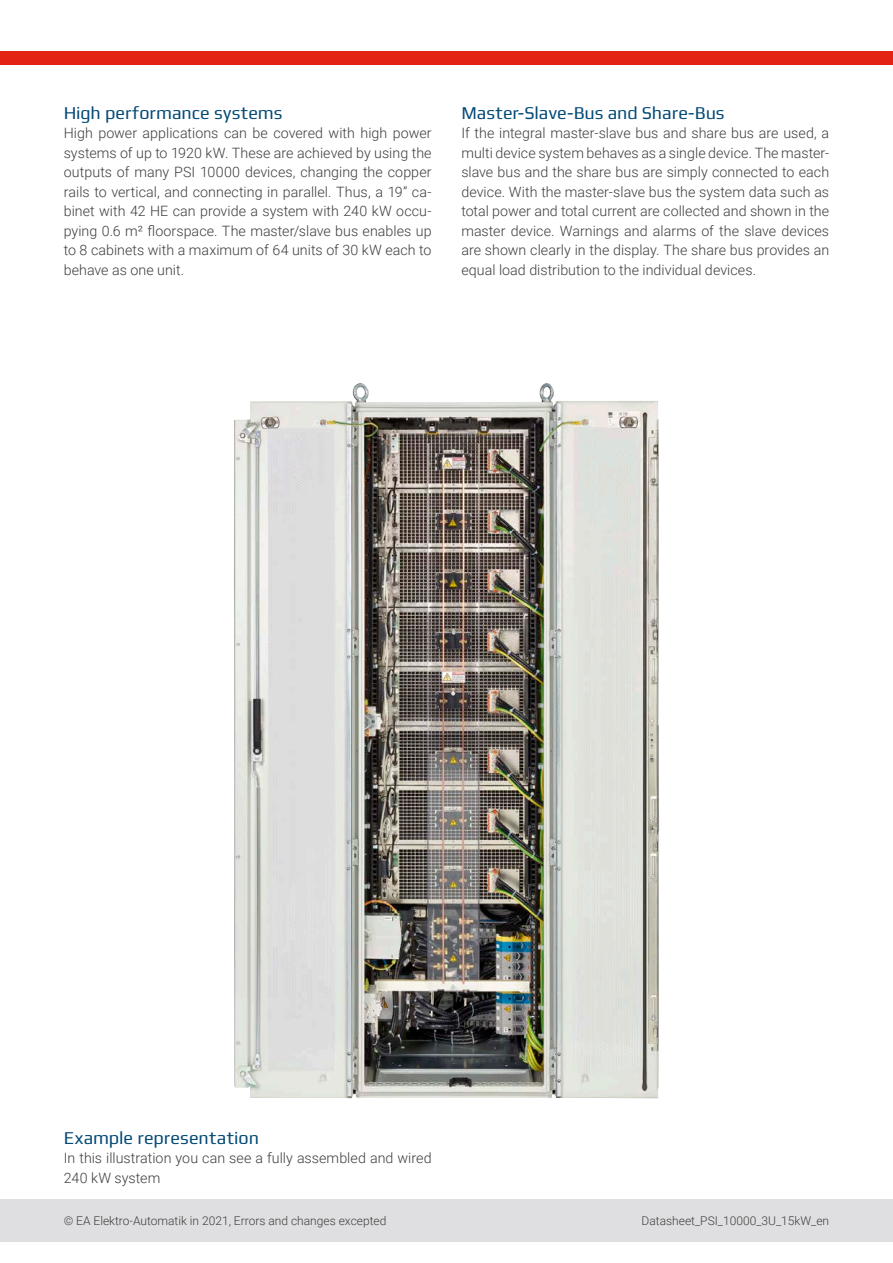
<style>
.page{position:relative;width:893px;height:1263px;background:#fff}
.page>*{position:absolute;margin:0;border:0;box-sizing:border-box;transform-origin:0 0}
.t1{font:18px "Play";letter-spacing:-.005em;color:#034a77}
.t2{font:300 14.25px/19.5px "Roboto";letter-spacing:.005em;color:#3d3d3c;text-align:justify}
.t3{font:300 12px "Roboto";color:#3d3d3c}
</style>
<div class="page">
<div style="left:0;top:1199px;width:893px;height:43px;background:#dfdfe1"></div>
<div style="left:0;top:52px;width:893px;height:13px;background:#e42413"></div>
<img style="left:234px;top:383px;width:425px;height:715px">
<p class="t1" style="left:64px;top:100px;width:220px">High performance systems</p>
<p class="t2" style="left:64px;top:123px;width:369px">High power applications can be covered with high power systems of up to 1920 kW. These are achieved by using the outputs of many PSI 10000 devices, changing the copper rails to vertical, and connecting in parallel. Thus, a 19” ca&shy;binet with 42 HE can provide a system with 240 kW occu&shy;pying 0.6 m² floorspace. The master/slave bus enables up to 8 cabinets with a maximum of 64 units of 30 kW each to behave as one unit.</p>
<p class="t1" style="left:461px;top:100px;width:265px">Master-Slave-Bus and Share-Bus</p>
<p class="t2" style="left:461px;top:123px;width:369px">If the integral master-slave bus and share bus are used, a multi device system behaves as a single device. The master&shy;slave bus and the share bus are simply connected to each device. With the master-slave bus the system data such as total power and total current are collected and shown in the master device. Warnings and alarms of the slave devices are shown clearly in the display. The share bus provides an equal load distribution to the individual devices.</p>
<p class="t1" style="left:64px;top:1125px;width:197px">Example representation</p>
<p class="t2" style="left:64px;top:1148px;width:369px">In this illustration you can see a fully assembled and wired<br>240 kW system</p>
<p class="t3" style="left:64px;top:1212px;width:324px">© EA Elektro-Automatik in 2021, Errors and changes excepted</p>
<p class="t3" style="left:642px;top:1212px;width:189px">Datasheet_PSI_10000_3U_15kW_en</p>
</div>
